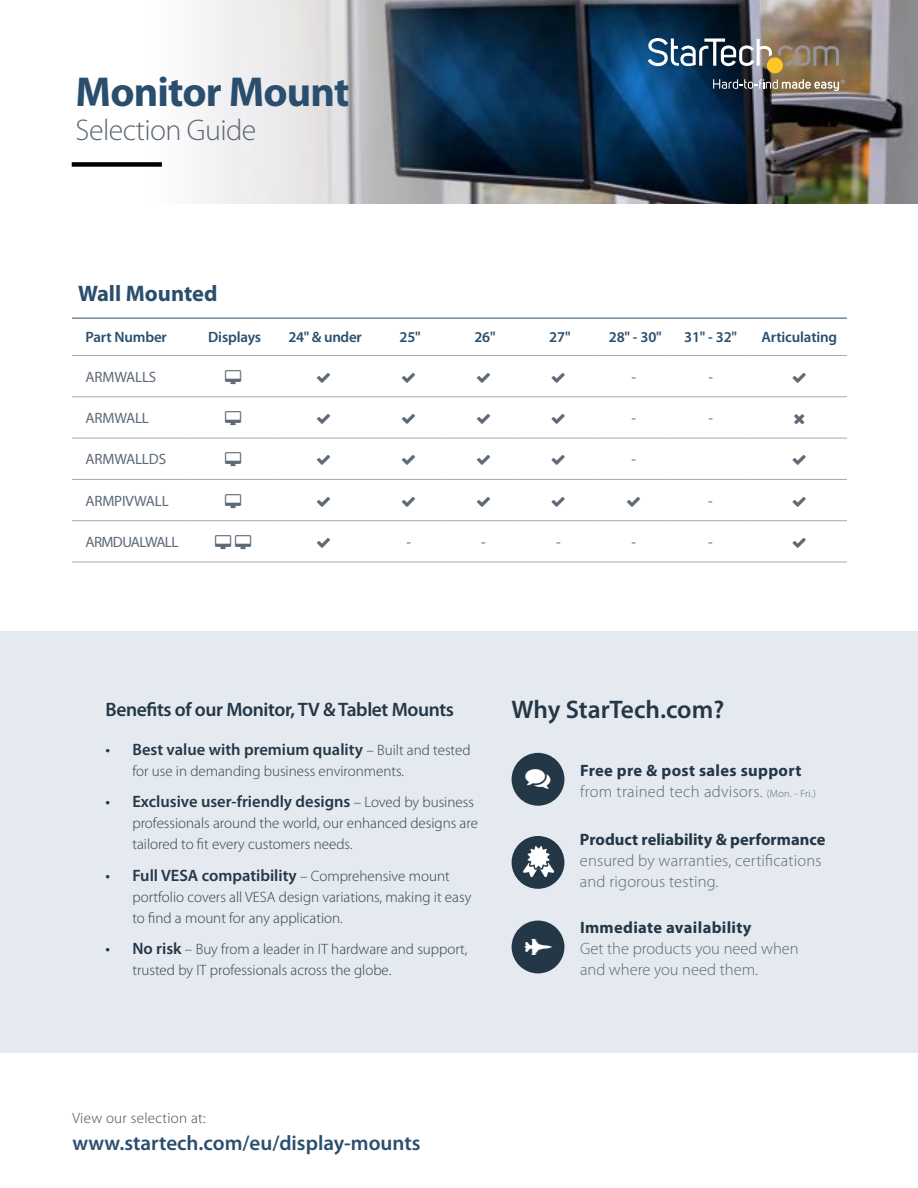
<style>
.page{position:relative;width:918px;height:1188px;background:#fff}
.page>*{position:absolute;margin:0;border:0;box-sizing:border-box;transform-origin:0 0}
.t1{font:700 42px "Myriad Pro";letter-spacing:-.02em;color:#2a4e6d}
.t2{font:300 30px "Myriad Pro";letter-spacing:-.02em;color:#5d6976}
.t3{font:600 25.5px "Myriad Pro";letter-spacing:-.005em;color:#243746}
.t4{font:700 22.5px "Myriad Pro";color:#2a4e6d}
.t5{font:600 21px "Myriad Pro";color:#2a4e6d}
.t6{font:600 19.5px "Myriad Pro";letter-spacing:-.02em;color:#243746}
.t7{font:600 16.5px "Myriad Pro";color:#243746}
.t8{font:700 16.5px/21px "Myriad Pro";letter-spacing:.015em;color:#243746}
.t9{font:300 16.5px/21px "Myriad Pro";letter-spacing:.01em;color:#5d6976}
.t10{font:300 15px/21px "Myriad Pro";color:#2e3f4e}
.t11{font:600 15px "Myriad Pro";letter-spacing:-.01em;color:#2a4e6d}
.t12{font:15px "Myriad Pro";letter-spacing:-.01em;color:#5d6976}
.t13{font:300 15px "Myriad Pro";letter-spacing:.02em;color:#474651}
.t14{font:15px "Myriad Pro";letter-spacing:-.04em;color:#5d6976}
.s1{font-weight:400}
.s2{font-weight:300;font-size:15px;color:#2e3f4e}
.s3{font-weight:400;font-size:16.5px;color:#243746}
.s4{font-weight:600;font-size:16.5px;color:#243746}
.s5{font-weight:300;color:#5d6976}
.s6{font-weight:300;font-size:10.5px;color:#5d6976}
</style>
<div class="page">
<hr style="left:72px;top:562px;width:116px;height:1px;background:#a6a8ab">
<hr style="left:188px;top:562px;width:86px;height:1px;background:#a6a8ab">
<hr style="left:274px;top:562px;width:95px;height:1px;background:#a6a8ab">
<hr style="left:369px;top:562px;width:75px;height:1px;background:#a6a8ab">
<hr style="left:444px;top:562px;width:75px;height:1px;background:#a6a8ab">
<hr style="left:519px;top:562px;width:75px;height:1px;background:#a6a8ab">
<hr style="left:594px;top:562px;width:75px;height:1px;background:#a6a8ab">
<hr style="left:669px;top:562px;width:75px;height:1px;background:#a6a8ab">
<hr style="left:744px;top:562px;width:103px;height:1px;background:#a6a8ab">
<hr style="left:72px;top:397px;width:116px;height:1px;background:#a6a8ab">
<hr style="left:274px;top:397px;width:95px;height:1px;background:#a6a8ab">
<hr style="left:369px;top:397px;width:75px;height:1px;background:#a6a8ab">
<hr style="left:444px;top:397px;width:75px;height:1px;background:#a6a8ab">
<hr style="left:519px;top:397px;width:75px;height:1px;background:#a6a8ab">
<hr style="left:594px;top:397px;width:75px;height:1px;background:#a6a8ab">
<hr style="left:72px;top:438px;width:116px;height:1px;background:#a6a8ab">
<hr style="left:274px;top:438px;width:95px;height:1px;background:#a6a8ab">
<hr style="left:369px;top:438px;width:75px;height:1px;background:#a6a8ab">
<hr style="left:444px;top:438px;width:75px;height:1px;background:#a6a8ab">
<hr style="left:519px;top:438px;width:75px;height:1px;background:#a6a8ab">
<hr style="left:594px;top:438px;width:75px;height:1px;background:#a6a8ab">
<hr style="left:72px;top:479px;width:116px;height:1px;background:#a6a8ab">
<hr style="left:274px;top:479px;width:95px;height:1px;background:#a6a8ab">
<hr style="left:369px;top:479px;width:75px;height:1px;background:#a6a8ab">
<hr style="left:444px;top:479px;width:75px;height:1px;background:#a6a8ab">
<hr style="left:519px;top:479px;width:75px;height:1px;background:#a6a8ab">
<hr style="left:594px;top:479px;width:75px;height:1px;background:#a6a8ab">
<hr style="left:72px;top:520px;width:116px;height:1px;background:#a6a8ab">
<hr style="left:274px;top:520px;width:95px;height:1px;background:#a6a8ab">
<hr style="left:369px;top:520px;width:75px;height:1px;background:#a6a8ab">
<hr style="left:444px;top:520px;width:75px;height:1px;background:#a6a8ab">
<hr style="left:519px;top:520px;width:75px;height:1px;background:#a6a8ab">
<hr style="left:594px;top:520px;width:75px;height:1px;background:#a6a8ab">
<hr style="left:669px;top:397px;width:75px;height:1px;background:#a6a8ab">
<hr style="left:744px;top:397px;width:103px;height:1px;background:#a6a8ab">
<hr style="left:669px;top:438px;width:75px;height:1px;background:#a6a8ab">
<hr style="left:744px;top:438px;width:103px;height:1px;background:#a6a8ab">
<hr style="left:669px;top:479px;width:75px;height:1px;background:#a6a8ab">
<hr style="left:744px;top:479px;width:103px;height:1px;background:#a6a8ab">
<hr style="left:669px;top:520px;width:75px;height:1px;background:#a6a8ab">
<hr style="left:744px;top:520px;width:103px;height:1px;background:#a6a8ab">
<hr style="left:72px;top:318px;width:116px;height:1px;background:#2a4e6d">
<hr style="left:188px;top:318px;width:86px;height:1px;background:#2a4e6d">
<hr style="left:274px;top:318px;width:95px;height:1px;background:#2a4e6d">
<hr style="left:369px;top:318px;width:75px;height:1px;background:#2a4e6d">
<hr style="left:444px;top:318px;width:75px;height:1px;background:#2a4e6d">
<hr style="left:519px;top:318px;width:75px;height:1px;background:#2a4e6d">
<hr style="left:594px;top:318px;width:75px;height:1px;background:#2a4e6d">
<hr style="left:669px;top:318px;width:75px;height:1px;background:#2a4e6d">
<hr style="left:744px;top:318px;width:103px;height:1px;background:#2a4e6d">
<hr style="left:72px;top:355px;width:116px;height:1px;background:#9fafbd">
<hr style="left:188px;top:355px;width:86px;height:1px;background:#9fafbd">
<hr style="left:274px;top:355px;width:95px;height:1px;background:#9fafbd">
<hr style="left:369px;top:355px;width:75px;height:1px;background:#9fafbd">
<hr style="left:444px;top:355px;width:75px;height:1px;background:#9fafbd">
<hr style="left:519px;top:355px;width:75px;height:1px;background:#9fafbd">
<hr style="left:594px;top:355px;width:75px;height:1px;background:#9fafbd">
<hr style="left:669px;top:355px;width:75px;height:1px;background:#9fafbd">
<hr style="left:744px;top:355px;width:103px;height:1px;background:#9fafbd">
<div style="left:0;top:631px;width:918px;height:422px;background:#e5e9f0"></div>
<div style="left:512px;top:753px;width:52px;height:53px;background:#243746;border-radius:50%"></div>
<div style="left:512px;top:921px;width:52px;height:52px;background:#243746;border-radius:50%"></div>
<div style="left:512px;top:836px;width:52px;height:53px;background:#243746;border-radius:50%"></div>
<svg style="left:523px;top:846px;width:32px;height:32px"></svg>
<img style="left:71px;top:0;width:847px;height:203px">
<div style="left:72px;top:162px;width:90px;height:5px;background:#000"></div>
<svg style="left:713px;top:79px;width:132px;height:12px;background:#847c73"></svg>
<svg style="left:648px;top:39px;width:124px;height:27px"></svg>
<svg style="left:778px;top:45px;width:61px;height:21px"></svg>
<div style="left:767px;top:57px;width:16px;height:16px;background:#ffc425;border-radius:50%"></div>
<svg style="left:188px;top:396px;width:86px;height:166px"></svg>
<h1 class="t1" style="left:76px;top:64px;width:275px">Monitor Mount</h1>
<h2 class="t2" style="left:76px;top:112px;width:182px">Selection Guide</h2>
<h3 class="t4" style="left:78px;top:278px;width:141px">Wall Mounted</h3>
<p class="t11" style="left:86px;top:327px;width:83px">Part Number</p>
<p class="t11" style="left:208px;top:327px;width:55px">Displays</p>
<p class="t11" style="left:288px;top:327px;width:75px">24" &amp; under</p>
<p class="t11" style="left:400px;top:327px;width:23px">25"</p>
<p class="t11" style="left:474px;top:327px;width:23px">26"</p>
<p class="t11" style="left:549px;top:327px;width:23px">27"</p>
<p class="t11" style="left:609px;top:327px;width:54px">28" - 30"</p>
<p class="t11" style="left:684px;top:328px;width:54px">31" - 32"</p>
<p class="t11" style="left:762px;top:328px;width:77px">Articulating</p>
<p class="t12" style="left:86px;top:368px;width:72px">ARMWALLS</p>
<p class="t12" style="left:632px;top:368px;width:6px">-</p>
<p class="t12" style="left:708px;top:368px;width:6px">-</p>
<p class="t12" style="left:85px;top:409px;width:65px">ARMWALL</p>
<p class="t12" style="left:631px;top:409px;width:6px">-</p>
<p class="t12" style="left:708px;top:409px;width:6px">-</p>
<p class="t12" style="left:85px;top:450px;width:82px">ARMWALLDS</p>
<p class="t12" style="left:631px;top:450px;width:6px">-</p>
<p class="t12" style="left:85px;top:491px;width:85px">ARMPIVWALL</p>
<p class="t12" style="left:708px;top:491px;width:6px">-</p>
<p class="t14" style="left:85px;top:533px;width:95px">ARMDUALWALL</p>
<p class="t12" style="left:406px;top:533px;width:6px">-</p>
<p class="t12" style="left:481px;top:533px;width:6px">-</p>
<p class="t12" style="left:556px;top:533px;width:6px">-</p>
<p class="t12" style="left:631px;top:533px;width:6px">-</p>
<p class="t12" style="left:708px;top:533px;width:6px">-</p>
<h3 class="t6" style="left:105px;top:697px;width:350px">Benefits of our Monitor, TV &amp; Tablet Mounts</h3>
<p class="t7" style="left:105px;top:739px;width:367px"><span class="s1">•</span> Best value with premium quality <span class="s2">– Built and tested</span></p>
<p class="t10" style="left:132px;top:760px;width:273px">for use in demanding business environments.</p>
<p class="t7" style="left:105px;top:791px;width:370px"><span class="s1">•</span> Exclusive user-friendly designs <span class="s2">– Loved by business</span></p>
<p class="t10" style="left:132px;top:813px;width:347px">professionals around the world, our enhanced designs are tailored to fit every customers needs.</p>
<p class="t7" style="left:105px;top:865px;width:346px"><span class="s1">•</span> Full VESA compatibility <span class="s2">– Comprehensive mount</span></p>
<p class="t10" style="left:132px;top:886px;width:340px">portfolio covers all VESA design variations, making it easy to find a mount for any application.</p>
<p class="t10" style="left:132px;top:939px;width:337px;text-indent:-27px"><span class="s3">•</span> <span class="s4">No risk</span> – Buy from a leader in IT hardware and support, trusted by IT professionals across the globe.</p>
<h3 class="t3" style="left:512px;top:693px;width:214px">Why StarTech.com?</h3>
<p class="t8" style="left:580px;top:759px;width:237px">Free pre &amp; post sales support <span class="s5">from trained tech advisors.</span> <span class="s6">(Mon. - Fri.)</span></p>
<p class="t8" style="left:580px;top:829px;width:247px">Product reliability &amp; performance</p>
<p class="t9" style="left:580px;top:850px;width:243px">ensured by warranties, certifications and rigorous testing.</p>
<p class="t8" style="left:580px;top:916px;width:173px">Immediate availability</p>
<p class="t9" style="left:580px;top:938px;width:220px">Get the products you need when and where you need them.</p>
<p class="t13" style="left:72px;top:1109px;width:135px">View our selection at:</p>
<h3 class="t5" style="left:72px;top:1130px;width:350px">www.startech.com/eu/display-mounts</h3>
</div>
